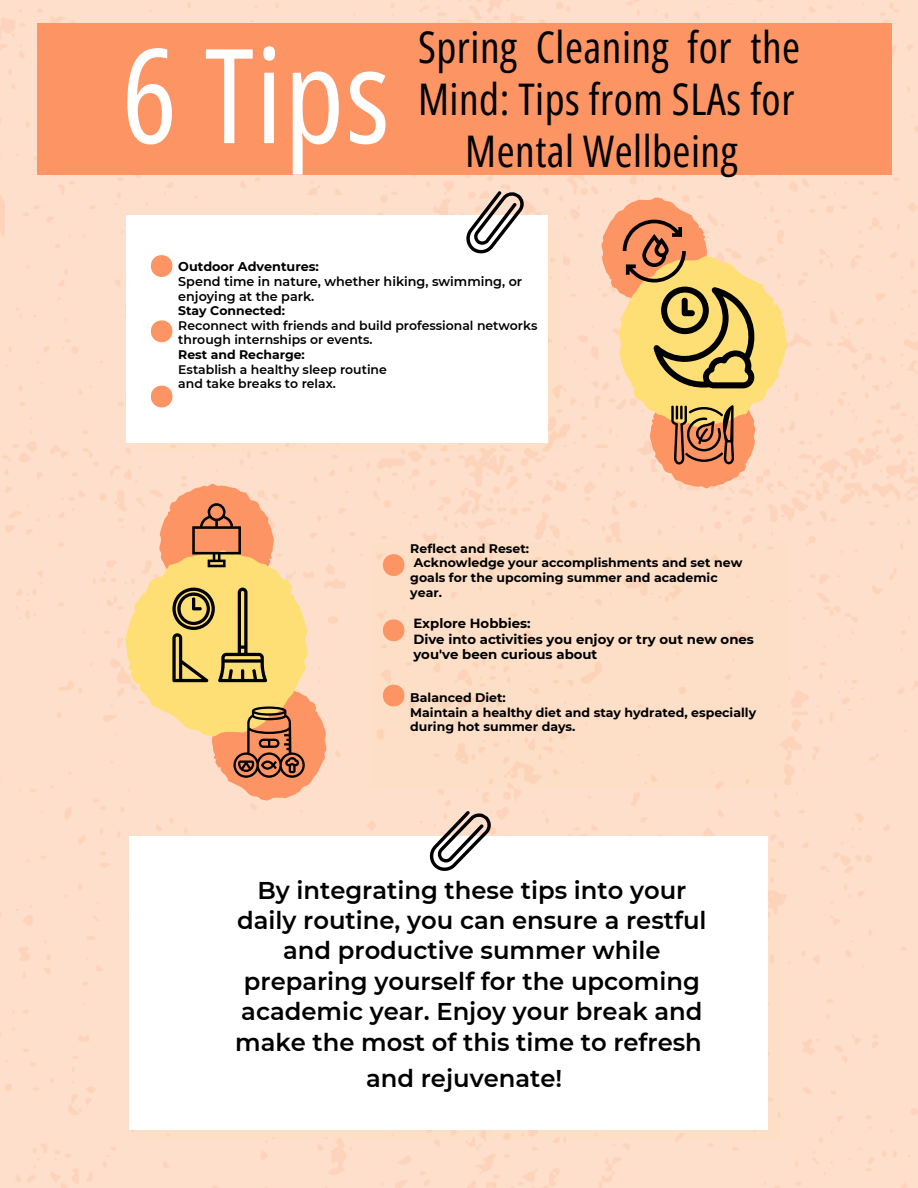
<style>
.page{position:relative;width:918px;height:1188px;background:#fedfcb}
.page>*{position:absolute;margin:0;border:0;box-sizing:border-box;transform-origin:0 0}
.t1{font:131.4px "Open Sans Condensed";color:#fff}
.t2{font:600 131.25px "Montserrat";color:#fd9463}
.t3{font:43.65px/51.8px "Open Sans Condensed";letter-spacing:.01em;color:#000}
.t4{font:600 24.3px/30.3px "Montserrat";color:#000;text-align:center}
.t5{font:700 13.35px/15.5px "Montserrat";color:#000}
.t6{font:600 12.75px/14.7px "Montserrat";color:#000}
.t7{font:700 12.45px/14.5px "Montserrat";color:#000}
.t8{font:600 12.45px/14.7px "Montserrat";color:#000}
.s1{font-weight:700}
</style>
<div class="page">
<svg style="left:125px;top:483px;width:206px;height:318px"></svg>
<div style="left:126px;top:215px;width:422px;height:228px;background:#fff"></div>
<svg style="left:465px;top:191px;width:60px;height:63px"></svg>
<div style="left:37px;top:24px;width:855px;height:150px;background:#fd9463"></div>
<div style="left:129px;top:836px;width:639px;height:294px;background:#fff"></div>
<svg style="left:428px;top:811px;width:64px;height:60px"></svg>
<svg style="left:598px;top:197px;width:189px;height:292px"></svg>
<p class="t1" style="left:122px;top:3px;width:270px">6 Tips</p>
<h1 class="t3" style="left:418px;top:20px;width:384px">Spring Cleaning for the<br>Mind: Tips from SLAs for</h1>
<h2 class="t3" style="left:465px;top:125px;width:274px">Mental Wellbeing</h2>
<p class="t2" style="left:146px;top:149px;width:34px">.</p>
<p class="t6" style="left:178px;top:259px;width:345px"><span class="s1">Outdoor Adventures:<br></span>Spend time in nature, whether hiking, swimming, or enjoying at the park.</p>
<p class="t8" style="left:178px;top:303px;width:361px"><span class="s1">Stay Connected:<br></span>Reconnect with friends and build professional networks through internships or events.<br><span class="s1">Rest and Recharge:<br></span>Establish a healthy sleep routine<br>and take breaks to relax.</p>
<p class="t2" style="left:146px;top:214px;width:34px">.</p>
<p class="t2" style="left:146px;top:279px;width:34px">.</p>
<p class="t7" style="left:410px;top:541px;width:120px">Reflect and Reset:</p>
<p class="t7" style="left:410px;top:556px;width:334px">Acknowledge your accomplishments and set new goals for the upcoming summer and academic year.</p>
<p class="t5" style="left:413px;top:616px;width:119px">Explore Hobbies:</p>
<p class="t5" style="left:413px;top:631px;width:342px">Dive into activities you enjoy or try out new ones you've been curious about</p>
<p class="t2" style="left:378px;top:448px;width:34px">.</p>
<p class="t2" style="left:378px;top:513px;width:34px">.</p>
<p class="t2" style="left:378px;top:579px;width:34px">.</p>
<p class="t7" style="left:410px;top:691px;width:97px">Balanced Diet:</p>
<p class="t7" style="left:410px;top:705px;width:347px">Maintain a healthy diet and stay hydrated, especially during hot summer days.</p>
<h2 class="t4" style="left:235px;top:875px;width:473px">By integrating these tips into your daily routine, you can ensure a restful and productive summer while preparing yourself for the upcoming academic year. Enjoy your break and make the most of this time to refresh</h2>
<p class="t4" style="left:366px;top:1063px;width:198px">and rejuvenate!</p>
</div>
